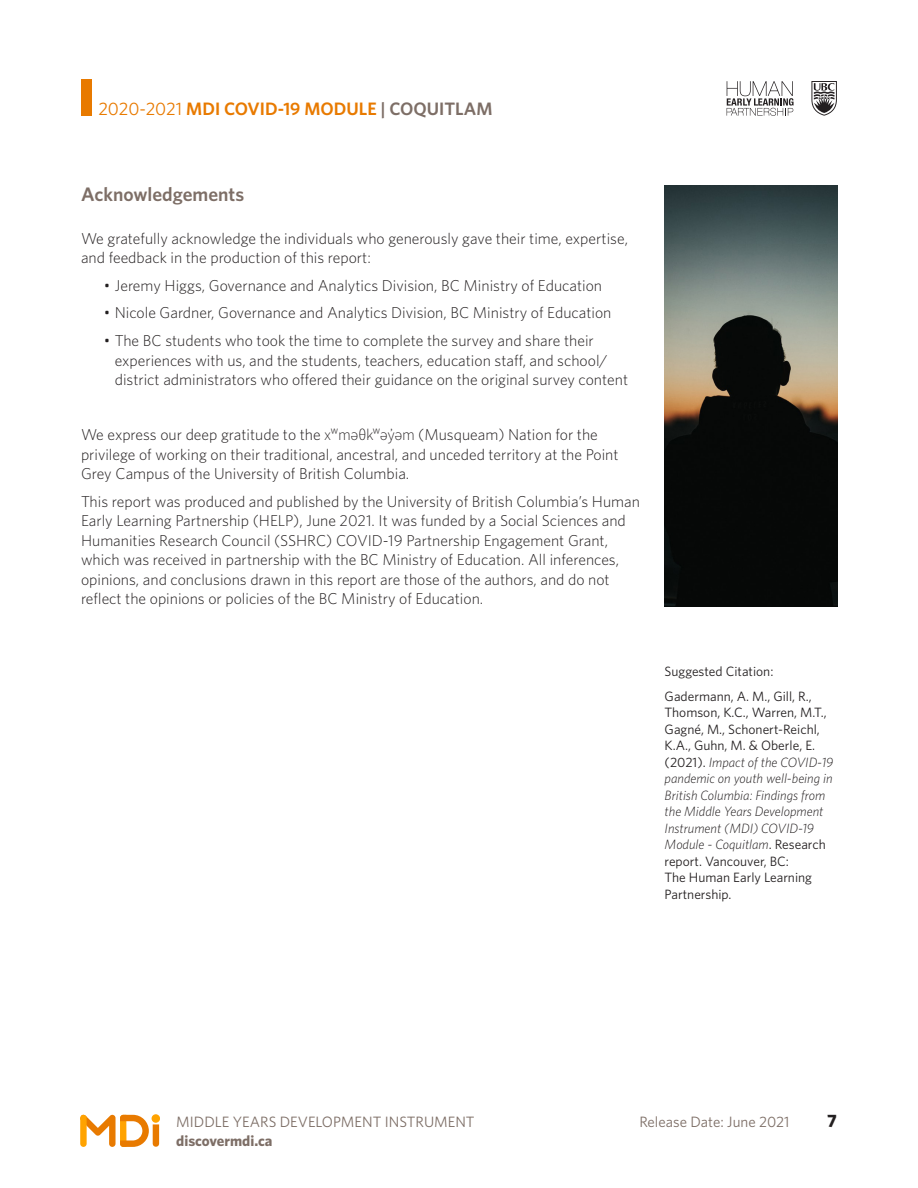
<style>
.page{position:relative;width:918px;height:1188px;background:#fff}
.page>*{position:absolute;margin:0;border:0;box-sizing:border-box;transform-origin:0 0}
.Header_1{font:600 19.5px "Whitney";color:#7d6e66}
.t1{font:600 18px "Whitney";color:#e87a00}
.t2{font:700 18px "Whitney";color:#231f20}
.Body_text{font:300 15.75px/19.5px "Whitney";color:#231f20}
.bullet_body{font:300 15.75px/19.5px "Whitney";color:#231f20}
.t3{font:15px "Whitney";color:#7d6e66}
.t4{font:700 15px "Whitney";color:#7d6e66}
.Margin_citation_copy{font:13.5px/16.5px "Whitney";color:#231f20}
.s1{font-weight:400}
.s2{color:#7d6e66}
.s3{font-family:"Source Sans Pro"}
.s4{font-weight:300;font-style:italic}
</style>
<div class="page">
<svg style="left:727px;top:81px;width:67px;height:35px"></svg>
<svg style="left:811px;top:81px;width:26px;height:35px"></svg>
<div style="left:81px;top:80px;width:11px;height:36px;background:#e87a00"></div>
<svg style="left:80px;top:1115px;width:79px;height:32px"></svg>
<img style="left:665px;top:186px;width:172px;height:421px">
<p class="t1" style="left:98px;top:97px;width:396px"><span class="s1">2020-2021</span> MDI COVID-19 MODULE <span class="s2">| COQUITLAM</span></p>
<p class="Header_1" style="left:81px;top:182px;width:165px">Acknowledgements</p>
<p class="Body_text" style="left:81px;top:228px;width:549px">We gratefully acknowledge the individuals who generously gave their time, expertise, and feedback in the production of this report:</p>
<p class="bullet_body" style="left:104px;top:275px;width:500px">• Jeremy Higgs, Governance and Analytics Division, BC Ministry of Education</p>
<p class="bullet_body" style="left:104px;top:303px;width:509px">• Nicole Gardner, Governance and Analytics Division, BC Ministry of Education</p>
<p class="bullet_body" style="left:115px;top:330px;width:515px;text-indent:-11px">• The BC students who took the time to complete the survey and share their experiences with us, and the students, teachers, education staff, and school/ district administrators who offered their guidance on the original survey content</p>
<p class="Body_text" style="left:81px;top:425px;width:539px">We express our deep gratitude to the <span class="s3">xʷməθkʷəy̓ əm</span> (Musqueam) Nation for the privilege of working on their traditional, ancestral, and unceded territory at the Point<br>Grey Campus of the University of British Columbia.</p>
<p class="Body_text" style="left:81px;top:491px;width:560px">This report was produced and published by the University of British Columbia’s Human Early Learning Partnership (HELP), June 2021. It was funded by a Social Sciences and Humanities Research Council (SSHRC) COVID-19 Partnership Engagement Grant, which was received in partnership with the BC Ministry of Education. All inferences, opinions, and conclusions drawn in this report are those of the authors, and do not reflect the opinions or policies of the BC Ministry of Education.</p>
<p class="Margin_citation_copy" style="left:665px;top:663px;width:110px">Suggested Citation:</p>
<p class="Margin_citation_copy" style="left:665px;top:687px;width:170px">Gadermann, A. M., Gill, R.,<br>Thomson, K.C., Warren, M.T.,<br>Gagné, M., Schonert-Reichl,<br>K.A., Guhn, M. &amp; Oberle, E. (2021). <span class="s4">Impact of the COVID-19 pandemic on youth well-being in<br>British Columbia: Findings from the Middle Years Development<br>Instrument (MDI) COVID-19<br>Module - Coquitlam</span>. Research report. Vancouver, BC:<br>The Human Early Learning<br>Partnership.</p>
<p class="t3" style="left:176px;top:1112px;width:300px">MIDDLE YEARS DEVELOPMENT INSTRUMENT</p>
<p class="t4" style="left:176px;top:1131px;width:98px">discovermdi.ca</p>
<p class="t3" style="left:639px;top:1111px;width:152px">Release Date: June 2021</p>
<p class="t2" style="left:827px;top:1109px;width:11px">7</p>
</div>
